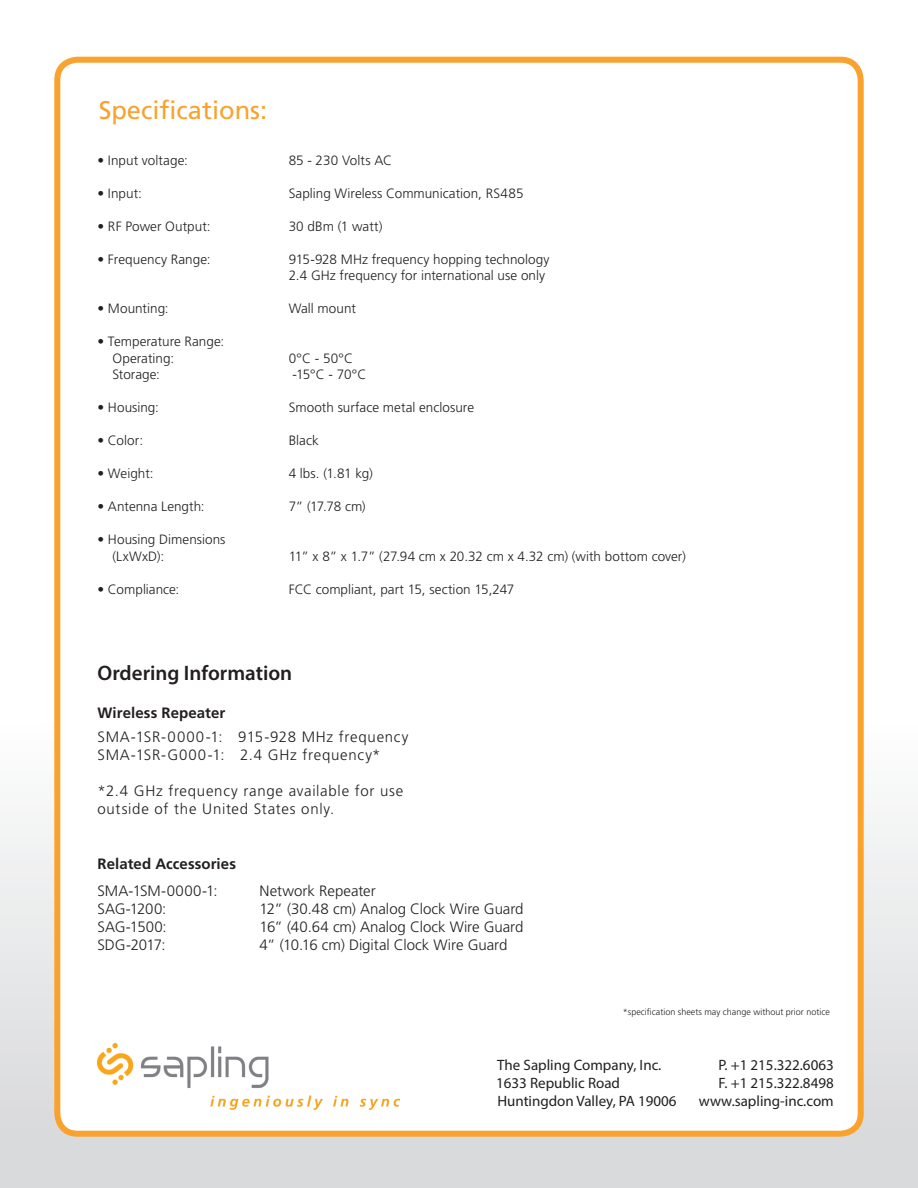
<style>
.page{position:relative;width:918px;height:1188px;background:#fff}
.page>*{position:absolute;margin:0;border:0;box-sizing:border-box;transform-origin:0 0}
.t1{font:25.5px "Frutiger LT Std";color:#f9a22d}
.t2{font:600 21px "Myriad Pro";color:#231f20}
.t3{font:15px "Myriad Pro";color:#231f20}
.Text{font:300 15px/18px "Frutiger LT Std";letter-spacing:.05em;color:#231f20}
.Text-2{font:300 15px "Frutiger LT Std";letter-spacing:-.005em;color:#231f20}
.Text-3{font:300 15px "Frutiger LT Std";letter-spacing:.02em;color:#231f20}
.Text-4{font:700 15px "Frutiger LT Std";letter-spacing:.005em;color:#231f20}
.Text-5{font:300 15px "Frutiger LT Std";letter-spacing:.045em;color:#231f20}
.Text-6{font:300 15px "Frutiger LT Std";color:#231f20}
.Filler_Spaces{font:300 13.5px "Frutiger LT Std";color:#231f20}
.Text-7{font:300 13.5px "Frutiger LT Std";color:#231f20}
.Footnote{font:300 9px "Frutiger LT Std";color:#231f20}
</style>
<div class="page">
<div style="left:0;top:0;width:918px;height:1188px;background:linear-gradient(to bottom,#fff,#e4e4e5)"></div>
<div style="left:57px;top:60px;width:804px;height:1074px;background:#fff;border-radius:20px"></div>
<div style="left:54px;top:57px;width:810px;height:1080px;border:6px solid #f9a22d;border-radius:20px"></div>
<img style="left:98px;top:1043px;width:302px;height:66px">
<p class="t1" style="left:99px;top:95px;width:170px">Specifications:</p>
<p class="Filler_Spaces" style="left:97px;top:152px;width:92px">• Input voltage:</p>
<p class="Filler_Spaces" style="left:97px;top:185px;width:46px">• Input:</p>
<p class="Filler_Spaces" style="left:97px;top:218px;width:115px">• RF Power Output:</p>
<p class="Filler_Spaces" style="left:97px;top:251px;width:115px">• Frequency Range:</p>
<p class="Filler_Spaces" style="left:97px;top:301px;width:73px">• Mounting:</p>
<p class="Filler_Spaces" style="left:97px;top:334px;width:128px">• Temperature Range:</p>
<p class="Filler_Spaces" style="left:113px;top:350px;width:63px">Operating:</p>
<p class="Filler_Spaces" style="left:113px;top:367px;width:49px">Storage:</p>
<p class="Filler_Spaces" style="left:97px;top:400px;width:63px">• Housing:</p>
<p class="Filler_Spaces" style="left:97px;top:433px;width:47px">• Color:</p>
<p class="Filler_Spaces" style="left:97px;top:466px;width:58px">• Weight:</p>
<p class="Filler_Spaces" style="left:97px;top:499px;width:109px">• Antenna Length:</p>
<p class="Filler_Spaces" style="left:97px;top:532px;width:129px">• Housing Dimensions</p>
<p class="Filler_Spaces" style="left:113px;top:548px;width:53px">(LxWxD):</p>
<p class="Filler_Spaces" style="left:97px;top:581px;width:83px">• Compliance:</p>
<p class="Text-7" style="left:289px;top:152px;width:105px">85 - 230 Volts AC</p>
<p class="Text-7" style="left:289px;top:185px;width:236px">Sapling Wireless Communication, RS485</p>
<p class="Text-7" style="left:289px;top:218px;width:95px">30 dBm (1 watt)</p>
<p class="Text-7" style="left:289px;top:251px;width:262px">915-928 MHz frequency hopping technology</p>
<p class="Text-7" style="left:289px;top:268px;width:258px">2.4 GHz frequency for international use only</p>
<p class="Text-7" style="left:289px;top:301px;width:69px">Wall mount</p>
<p class="Filler_Spaces" style="left:289px;top:350px;width:66px">0°C - 50°C</p>
<p class="Filler_Spaces" style="left:292px;top:367px;width:76px">-15°C - 70°C</p>
<p class="Text-7" style="left:289px;top:400px;width:187px">Smooth surface metal enclosure</p>
<p class="Text-7" style="left:289px;top:433px;width:32px">Black</p>
<p class="Text-7" style="left:289px;top:466px;width:86px">4 lbs. (1.81 kg)</p>
<p class="Text-7" style="left:289px;top:499px;width:79px">7” (17.78 cm)</p>
<p class="Filler_Spaces" style="left:289px;top:548px;width:399px">11” x 8” x 1.7” (27.94 cm x 20.32 cm x 4.32 cm) (with bottom cover)</p>
<p class="Text-7" style="left:289px;top:581px;width:227px">FCC compliant, part 15, section 15,247</p>
<p class="t2" style="left:97px;top:659px;width:196px">Ordering Information</p>
<p class="Text-4" style="left:97px;top:704px;width:129px">Wireless Repeater</p>
<p class="Text-5" style="left:97px;top:729px;width:312px">SMA-1SR-0000-1: 915-928 MHz frequency</p>
<p class="Text" style="left:97px;top:746px;width:285px">SMA-1SR-G000-1: 2.4 GHz frequency*</p>
<p class="Text" style="left:97px;top:782px;width:307px">*2.4 GHz frequency range available for use outside of the United States only.</p>
<p class="Text-4" style="left:97px;top:855px;width:140px">Related Accessories</p>
<p class="Text-3" style="left:97px;top:882px;width:122px">SMA-1SM-0000-1:</p>
<p class="Text-6" style="left:259px;top:882px;width:118px">Network Repeater</p>
<p class="Text-3" style="left:97px;top:900px;width:70px">SAG-1200:</p>
<p class="Text-2" style="left:259px;top:900px;width:266px">12” (30.48 cm) Analog Clock Wire Guard</p>
<p class="Text-3" style="left:97px;top:918px;width:71px">SAG-1500:</p>
<p class="Text-2" style="left:259px;top:918px;width:266px">16” (40.64 cm) Analog Clock Wire Guard</p>
<p class="Text-3" style="left:97px;top:936px;width:70px">SDG-2017:</p>
<p class="Text-2" style="left:259px;top:936px;width:249px">4” (10.16 cm) Digital Clock Wire Guard</p>
<p class="Footnote" style="left:623px;top:1007px;width:209px">*specification sheets may change without prior notice</p>
<p class="t3" style="left:497px;top:1055px;width:166px">The Sapling Company, Inc.</p>
<p class="t3" style="left:719px;top:1055px;width:117px">P. +1 215.322.6063</p>
<p class="t3" style="left:496px;top:1073px;width:125px">1633 Republic Road</p>
<p class="t3" style="left:719px;top:1073px;width:117px">F. +1 215.322.8498</p>
<p class="t3" style="left:497px;top:1091px;width:181px">Huntingdon Valley, PA 19006</p>
<p class="t3" style="left:699px;top:1091px;width:136px">www.sapling-inc.com</p>
</div>
